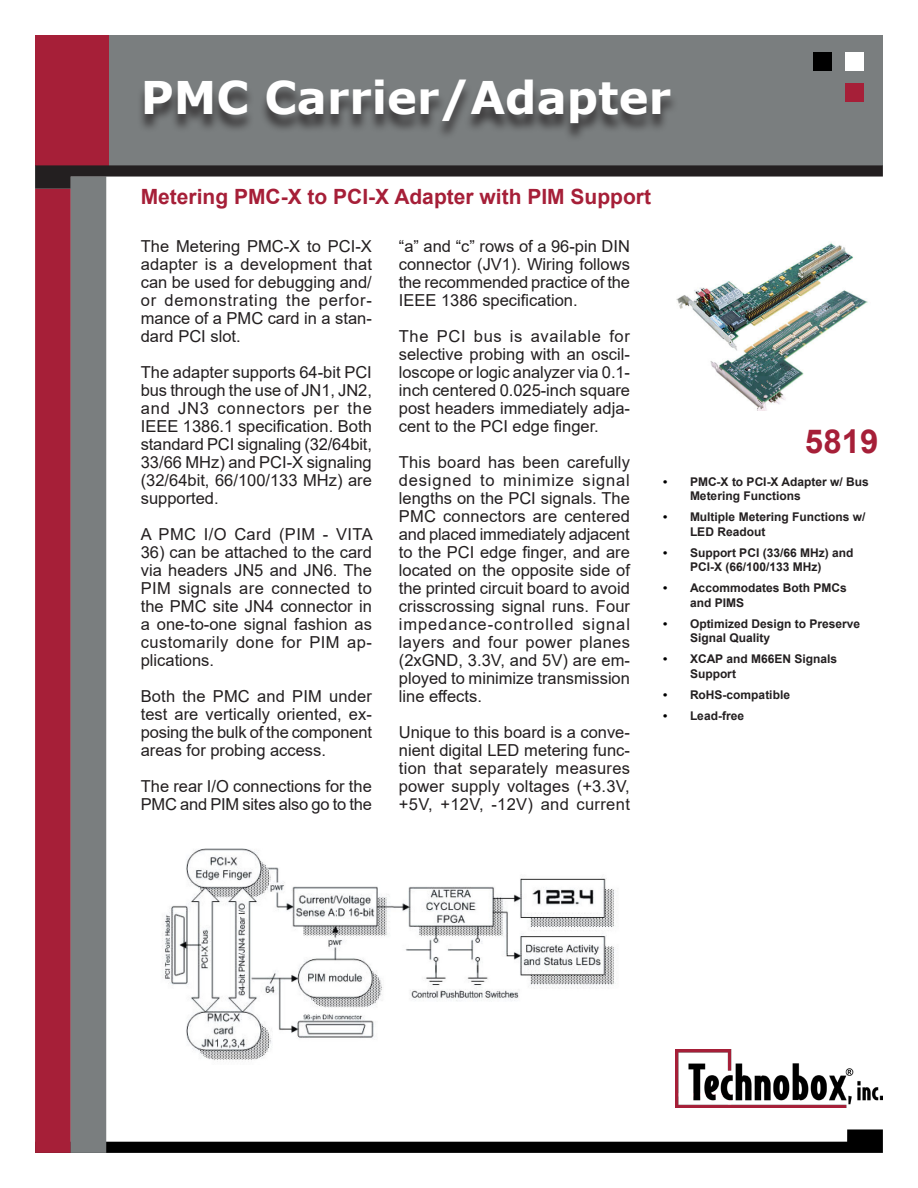
<style>
.page{position:relative;width:918px;height:1188px;background:#fff}
.page>*{position:absolute;margin:0;border:0;box-sizing:border-box;transform-origin:0 0}
.t1{font:700 45px "Verdana";color:#fff}
.Body{font:700 33px "Arial";color:#a61f38}
.Body-2{font:700 21px "Arial";color:#a61f38}
.Datasheet_Body{font:16.5px/18px "Arial";color:#231f20;text-align:justify}
.Datasheet_Body-2{font:16.5px "Arial";letter-spacing:.025em;color:#231f20}
.Datasheet_Bullet_Sty{font:700 12px/14.4px "Arial";color:#231f20}
.s1{color:#000001}
</style>
<div class="page">
<div style="left:109px;top:35px;width:774px;height:130px;background:#7a7e7f"></div>
<div style="left:35px;top:35px;width:74px;height:130px;background:#a61f38"></div>
<svg style="left:106px;top:1129px;width:777px;height:24px"></svg>
<div style="left:35px;top:189px;width:36px;height:964px;background:#a61f38"></div>
<div style="left:71px;top:177px;width:35px;height:976px;background:#7a7e7f"></div>
<div style="left:845px;top:52px;width:18px;height:18px;background:#fff"></div>
<div style="left:845px;top:84px;width:18px;height:18px;background:#a61f38"></div>
<div style="left:813px;top:52px;width:19px;height:18px;background:#000"></div>
<img style="left:675px;top:1049px;width:208px;height:58px">
<svg style="left:35px;top:165px;width:848px;height:24px"></svg>
<img style="left:676px;top:242px;width:192px;height:169px">
<div style="left:136px;top:83px;width:543px;height:59px;background:#231f20;opacity:.75"></div>
<img style="left:162px;top:848px;width:454px;height:214px">
<p class="t1" style="left:141px;top:66px;width:532px">PMC Carrier/Adapter</p>
<p class="Body-2" style="left:141px;top:182px;width:512px">Metering PMC-X to PCI-X Adapter with PIM Support</p>
<p class="Datasheet_Body" style="left:141px;top:237px;width:233px">The Metering PMC-X to PCI-X adapter is a development that can be used for debugging and/ or demonstrating the perfor&shy;mance of a PMC card in a stan&shy;dard PCI slot.</p>
<p class="Datasheet_Body" style="left:141px;top:363px;width:233px">The adapter supports 64-bit PCI</p>
<p class="Datasheet_Body" style="left:141px;top:381px;width:233px">bus through the use of JN1, JN2,</p>
<p class="Datasheet_Body" style="left:141px;top:399px;width:233px">and JN3 connectors per the IEEE 1386.1 specification. Both standard PCI signaling (32/64bit, 33/66 MHz) and PCI-X signaling (32/64bit, 66/100/133 MHz) are supported.</p>
<p class="Datasheet_Body-2" style="left:141px;top:523px;width:233px">A PMC I/O Card (PIM - VITA</p>
<p class="Datasheet_Body" style="left:141px;top:543px;width:233px">36) can be attached to the card via headers JN5 and JN6. The PIM signals are connected to the PMC site JN4 connector in a one-to-one signal fashion as customarily done for PIM ap&shy;plications.</p>
<p class="Datasheet_Body" style="left:141px;top:687px;width:233px">Both the PMC and PIM under test are vertically oriented, ex&shy;posing the bulk of the component areas for probing access.</p>
<p class="Datasheet_Body" style="left:141px;top:777px;width:233px">The rear I/O connections for the<br>PMC and PIM sites also go to the</p>
<p class="Datasheet_Body" style="left:399px;top:237px;width:233px">“a” and “c” rows of a 96-pin DIN connector (JV1). Wiring follows the recommended practice of the IEEE 1386 specification.</p>
<p class="Datasheet_Body" style="left:399px;top:327px;width:233px">The PCI bus is available for selective probing with an oscil&shy;loscope or logic analyzer via 0.1- inch centered 0.025-inch square post headers immediately adja&shy;cent to the PCI edge finger.</p>
<p class="Datasheet_Body" style="left:399px;top:453px;width:233px">This board has been carefully designed to minimize signal lengths on the PCI signals. The PMC connectors are centered and placed immediately adjacent to the PCI edge finger, and are located on the opposite side of the printed circuit board to avoid crisscrossing signal runs. Four impedance-controlled signal layers and four power planes (2xGND, 3.3V, and 5V) are em&shy;ployed to minimize transmission</p>
<p class="Datasheet_Body" style="left:399px;top:687px;width:85px">line effects.</p>
<p class="Datasheet_Body" style="left:399px;top:723px;width:233px">Unique to this board is a conve&shy;nient digital LED metering func&shy;tion that separately measures power supply voltages (+3.3V, +5V, +12V, -12V) and current</p>
<p class="Body" style="left:805px;top:418px;width:75px">5819</p>
<p class="Datasheet_Bullet_Sty" style="left:690px;top:474px;width:180px;text-indent:-27px"><span class="s1">•</span> PMC-X to PCI-X Adapter w/ Bus<br>Metering Functions</p>
<p class="Datasheet_Bullet_Sty" style="left:690px;top:510px;width:177px;text-indent:-27px"><span class="s1">•</span> Multiple Metering Functions w/<br>LED Readout</p>
<p class="Datasheet_Bullet_Sty" style="left:663px;top:546px;width:192px;text-align:center"><span class="s1">•</span> Support PCI (33/66 MHz) and<br>PCI-X (66/100/133 MHz)</p>
<p class="Datasheet_Bullet_Sty" style="left:690px;top:581px;width:158px;text-indent:-27px"><span class="s1">•</span> Accommodates Both PMCs and PIMS</p>
<p class="Datasheet_Bullet_Sty" style="left:690px;top:617px;width:172px;text-indent:-27px"><span class="s1">•</span> Optimized Design to Preserve<br>Signal Quality</p>
<p class="Datasheet_Bullet_Sty" style="left:690px;top:652px;width:149px;text-indent:-27px"><span class="s1">•</span> XCAP and M66EN Signals<br>Support</p>
<p class="Datasheet_Bullet_Sty" style="left:663px;top:688px;width:129px"><span class="s1">•</span> RoHS-compatible</p>
<p class="Datasheet_Bullet_Sty" style="left:663px;top:709px;width:83px"><span class="s1">•</span> Lead-free</p>
</div>
